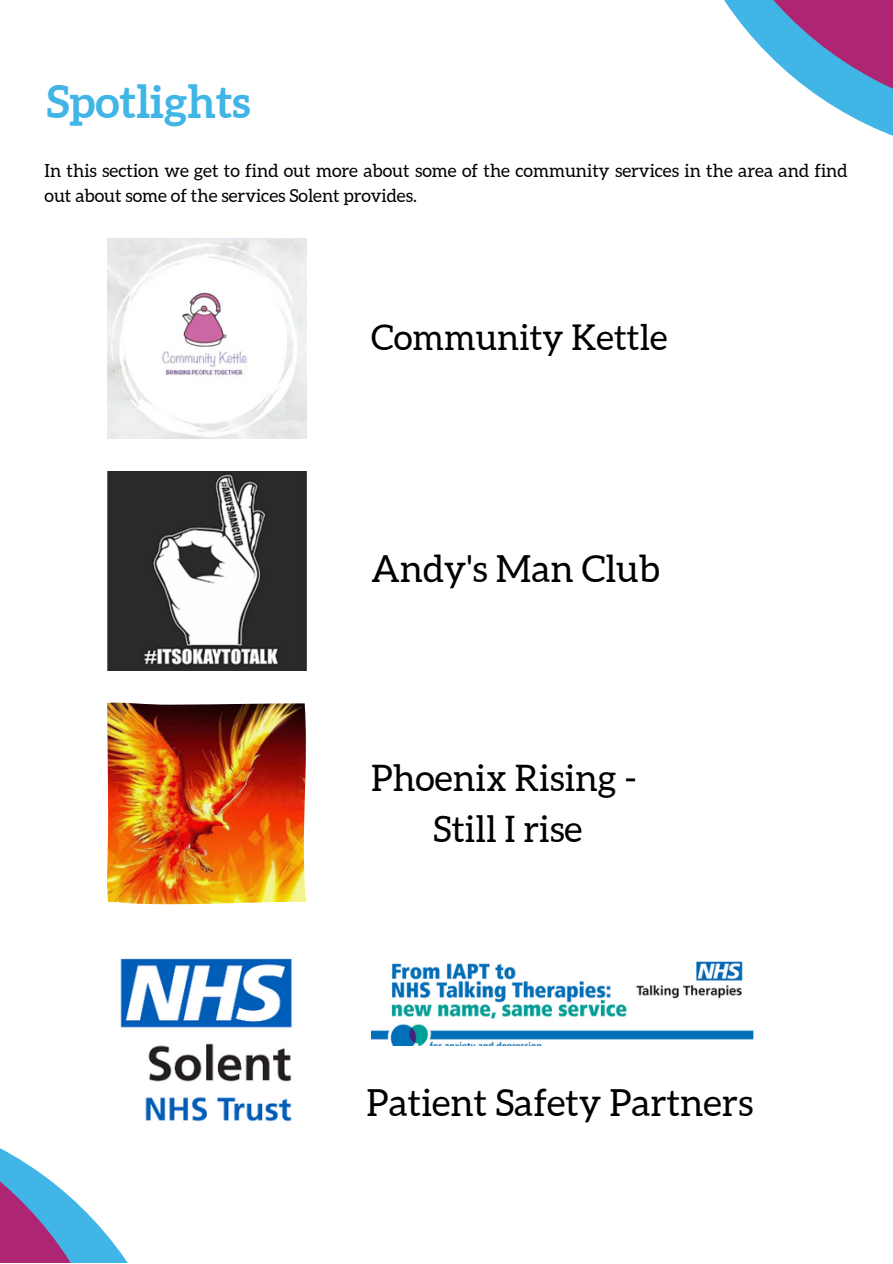
<style>
.page{position:relative;width:893px;height:1264px;background:#fff}
.page>*{position:absolute;margin:0;border:0;box-sizing:border-box;transform-origin:0 0}
.t1{font:700 45px "Aleo";color:#41b6e6}
.t2{font:37.35px "Aleo";color:#000}
.t3{font:36.45px "Aleo";color:#000}
.t4{font:35.55px "Aleo";color:#000}
.t5{font:18px/24.8px "Aleo";color:#000}
</style>
<div class="page">
<img style="left:107px;top:702px;width:199px;height:202px">
<svg style="left:724px;top:0;width:168px;height:136px"></svg>
<svg style="left:0;top:1148px;width:127px;height:114px"></svg>
<img style="left:120px;top:958px;width:172px;height:164px">
<img style="left:107px;top:239px;width:199px;height:200px">
<img style="left:107px;top:471px;width:199px;height:199px">
<img style="left:371px;top:961px;width:382px;height:84px">
<p class="t1" style="left:47px;top:76px;width:205px">Spotlights</p>
<p class="t5" style="left:45px;top:159px;width:804px">In this section we get to find out more about some of the community services in the area and find out about some of the services Solent provides.</p>
<p class="t4" style="left:371px;top:317px;width:298px">Community Kettle</p>
<p class="t2" style="left:371px;top:548px;width:290px">Andy's Man Club</p>
<p class="t3" style="left:371px;top:757px;width:267px">Phoenix Rising -</p>
<p class="t3" style="left:433px;top:808px;width:151px">Still I rise</p>
<p class="t2" style="left:366px;top:1081px;width:388px">Patient Safety Partners</p>
</div>
